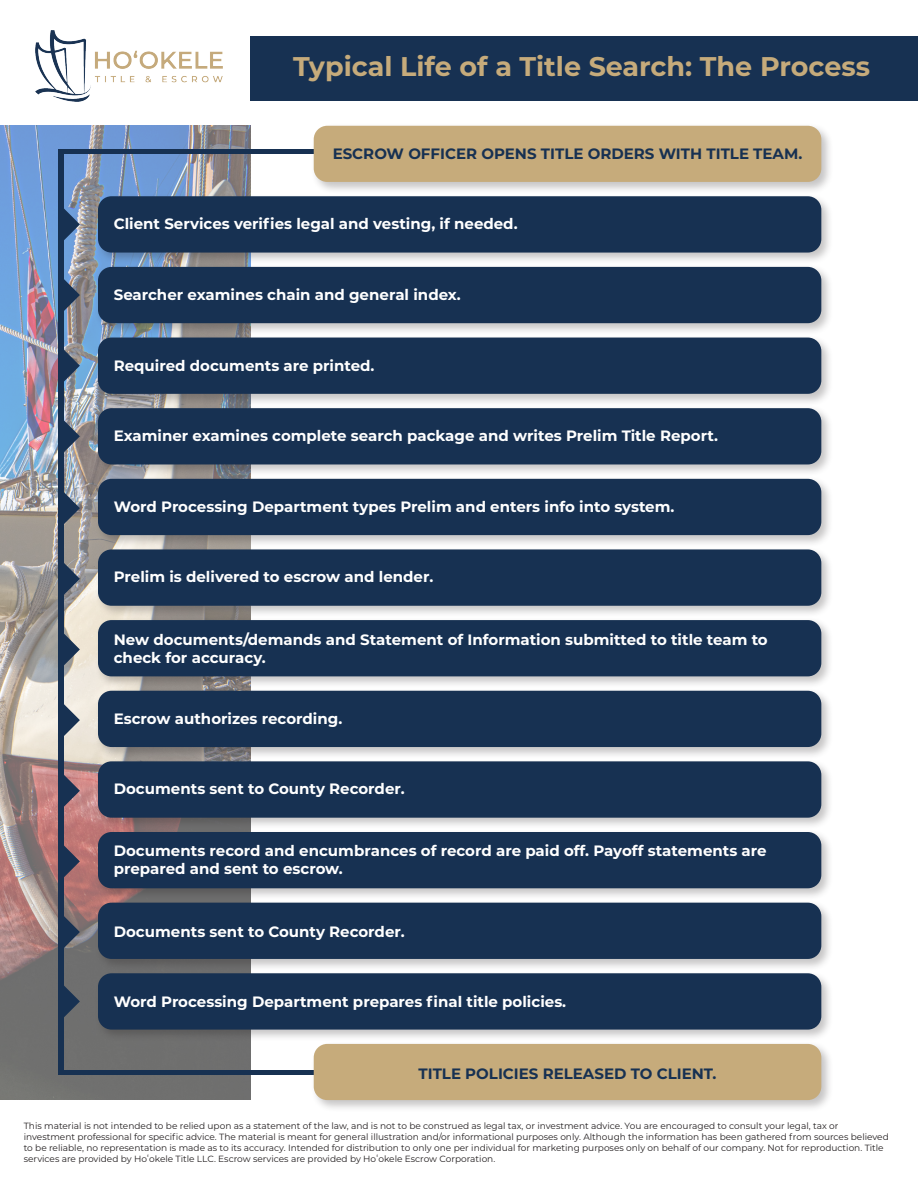
<style>
.page{position:relative;width:918px;height:1188px;background:#fff}
.page>*{position:absolute;margin:0;border:0;box-sizing:border-box;transform-origin:0 0}
.t1{font:700 27px "Montserrat";color:#c6ab7b}
.t2{font:700 15px/18px "Montserrat";color:#fff}
.t3{font:700 15px "Montserrat";color:#173152}
.t4{font:9px/10.8px "Montserrat";color:#231f20}
</style>
<div class="page">
<div style="left:251px;top:37px;width:667px;height:64px;background:#173152"></div>
<img style="left:0;top:126px;width:251px;height:973px">
<div style="left:95px;top:193px;width:739px;height:72px;background:#231f20;opacity:.26"></div>
<div style="left:98px;top:196px;width:723px;height:57px;background:#173152;border-radius:13px"></div>
<div style="left:95px;top:264px;width:739px;height:72px;background:#231f20;opacity:.26"></div>
<div style="left:98px;top:267px;width:723px;height:56px;background:#173152;border-radius:13px"></div>
<div style="left:95px;top:334px;width:739px;height:72px;background:#231f20;opacity:.26"></div>
<div style="left:98px;top:338px;width:723px;height:56px;background:#173152;border-radius:13px"></div>
<div style="left:95px;top:405px;width:739px;height:72px;background:#231f20;opacity:.26"></div>
<div style="left:98px;top:408px;width:723px;height:56px;background:#173152;border-radius:13px"></div>
<div style="left:95px;top:476px;width:739px;height:72px;background:#231f20;opacity:.26"></div>
<div style="left:98px;top:479px;width:723px;height:56px;background:#173152;border-radius:13px"></div>
<div style="left:95px;top:546px;width:739px;height:72px;background:#231f20;opacity:.26"></div>
<div style="left:98px;top:549px;width:723px;height:57px;background:#173152;border-radius:13px"></div>
<div style="left:95px;top:617px;width:739px;height:72px;background:#231f20;opacity:.26"></div>
<div style="left:98px;top:620px;width:723px;height:56px;background:#173152;border-radius:13px"></div>
<div style="left:95px;top:688px;width:739px;height:71px;background:#231f20;opacity:.26"></div>
<div style="left:98px;top:691px;width:723px;height:56px;background:#173152;border-radius:13px"></div>
<div style="left:95px;top:758px;width:739px;height:72px;background:#231f20;opacity:.26"></div>
<div style="left:98px;top:761px;width:723px;height:57px;background:#173152;border-radius:13px"></div>
<div style="left:95px;top:829px;width:739px;height:72px;background:#231f20;opacity:.26"></div>
<div style="left:98px;top:832px;width:723px;height:56px;background:#173152;border-radius:13px"></div>
<div style="left:95px;top:900px;width:739px;height:71px;background:#231f20;opacity:.26"></div>
<div style="left:98px;top:903px;width:723px;height:56px;background:#173152;border-radius:13px"></div>
<div style="left:95px;top:970px;width:739px;height:72px;background:#231f20;opacity:.26"></div>
<div style="left:98px;top:973px;width:723px;height:57px;background:#173152;border-radius:13px"></div>
<img style="left:36px;top:30px;width:186px;height:72px">
<div style="left:58px;top:149px;width:6px;height:921px;background:#173152"></div>
<div style="left:58px;top:149px;width:256px;height:5px;background:#173152"></div>
<hr style="left:58px;top:1070px;width:261px;height:4px;background:#173152">
<svg style="left:64px;top:203px;width:16px;height:43px"></svg>
<svg style="left:64px;top:273px;width:16px;height:44px"></svg>
<svg style="left:64px;top:344px;width:16px;height:43px"></svg>
<svg style="left:64px;top:415px;width:16px;height:43px"></svg>
<svg style="left:64px;top:487px;width:16px;height:43px"></svg>
<svg style="left:64px;top:557px;width:16px;height:43px"></svg>
<svg style="left:64px;top:628px;width:16px;height:43px"></svg>
<svg style="left:64px;top:699px;width:16px;height:43px"></svg>
<svg style="left:64px;top:769px;width:16px;height:43px"></svg>
<svg style="left:64px;top:840px;width:16px;height:43px"></svg>
<svg style="left:64px;top:910px;width:16px;height:44px"></svg>
<svg style="left:64px;top:980px;width:16px;height:43px"></svg>
<div style="left:311px;top:123px;width:523px;height:72px;background:#231f20;opacity:.26"></div>
<div style="left:314px;top:126px;width:507px;height:56px;background:#c6ab7b;border-radius:14px"></div>
<div style="left:311px;top:1041px;width:523px;height:72px;background:#231f20;opacity:.26"></div>
<div style="left:314px;top:1044px;width:507px;height:56px;background:#c6ab7b;border-radius:14px"></div>
<p class="t1" style="left:293px;top:47px;width:578px">Typical Life of a Title Search: The Process</p>
<p class="t3" style="left:333px;top:142px;width:471px">ESCROW OFFICER OPENS TITLE ORDERS WITH TITLE TEAM.</p>
<p class="t2" style="left:114px;top:214px;width:405px">Client Services verifies legal and vesting, if needed.</p>
<p class="t2" style="left:114px;top:285px;width:349px">Searcher examines chain and general index.</p>
<p class="t2" style="left:114px;top:356px;width:262px">Required documents are printed.</p>
<p class="t2" style="left:114px;top:426px;width:606px">Examiner examines complete search package and writes Prelim Title Report.</p>
<p class="t2" style="left:114px;top:497px;width:562px">Word Processing Department types Prelim and enters info into system.</p>
<p class="t2" style="left:114px;top:567px;width:321px">Prelim is delivered to escrow and lender.</p>
<p class="t2" style="left:114px;top:630px;width:655px">New documents/demands and Statement of Information submitted to title team to check for accuracy.</p>
<p class="t2" style="left:114px;top:709px;width:230px">Escrow authorizes recording.</p>
<p class="t2" style="left:114px;top:779px;width:292px">Documents sent to County Recorder.</p>
<p class="t2" style="left:114px;top:841px;width:654px">Documents record and encumbrances of record are paid off. Payoff statements are prepared and sent to escrow.</p>
<p class="t2" style="left:114px;top:921px;width:292px">Documents sent to County Recorder.</p>
<p class="t2" style="left:114px;top:991px;width:454px">Word Processing Department prepares final title policies.</p>
<p class="t3" style="left:418px;top:1063px;width:300px">TITLE POLICIES RELEASED TO CLIENT.</p>
<p class="t4" style="left:24px;top:1120px;width:867px">This material is not intended to be relied upon as a statement of the law, and is not to be construed as legal tax, or investment advice. You are encouraged to consult your legal, tax or investment professional for specific advice. The material is meant for general illustration and/or informational purposes only. Although the information has been gathered from sources believed to be reliable, no representation is made as to its accuracy. Intended for distribution to only one per individual for marketing purposes only on behalf of our company. Not for reproduction. Title services are provided by Hoʻokele Title LLC. Escrow services are provided by Hoʻokele Escrow Corporation.</p>
</div>
